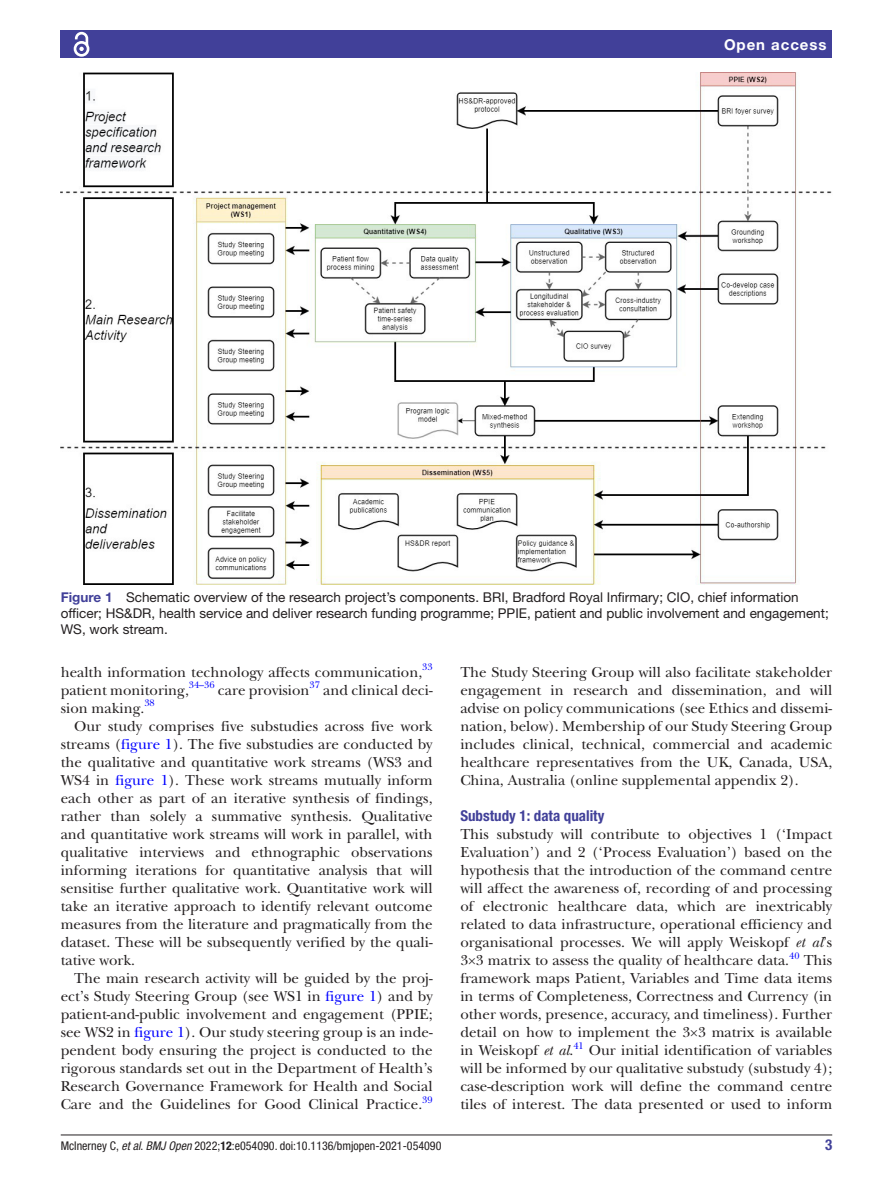
<style>
.page{position:relative;width:893px;height:1191px;background:#fff}
.page>*{position:absolute;margin:0;border:0;box-sizing:border-box;transform-origin:0 0}
.t1{font:15px/18px "New Baskerville";color:#231f20;text-align:justify}
.t2{font:700 condensed 15px "Helvetica Neue LT Std";color:#414099}
.t3{font:700 15px "Helvetica Neue LT Std";letter-spacing:.065em;color:#fff}
.t4{font:13.5px/16.2px "Helvetica Neue LT Std";color:#231f20}
.t5{font:condensed 12px "Helvetica Neue LT Std";color:#231f20}
.t6{font:9.9px "New Baskerville";color:#00f}
.s1{font-weight:700;color:#414099}
.s2{color:#00f}
.s3{font-style:italic}
.s4{font-weight:700}
</style>
<div class="page">
<hr style="left:61px;top:1134px;width:771px;height:1px;background:#231f20">
<div style="left:61px;top:31px;width:771px;height:27px;background:#414099"></div>
<svg style="left:73px;top:31px;width:17px;height:26px"></svg>
<img style="left:61px;top:73px;width:771px;height:511px">
<p class="t3" style="left:724px;top:35px;width:104px">Open access</p>
<p class="t4" style="left:61px;top:588px;width:769px"><span class="s1">Figure 1</span> Schematic overview of the research project’s components. BRI, Bradford Royal Infirmary; CIO, chief information officer; HS&amp;DR, health service and deliver research funding programme; PPIE, patient and public involvement and engagement;<br>WS, work stream.</p>
<p class="t1" style="left:61px;top:663px;width:363px">health information technology affects communication,</p>
<p class="t6" style="left:422px;top:661px;width:12px">33</p>
<p class="t1" style="left:61px;top:681px;width:130px">patient monitoring,</p>
<p class="t6" style="left:189px;top:679px;width:27px">34–36</p>
<p class="t1" style="left:218px;top:681px;width:93px">care provision</p>
<p class="t6" style="left:310px;top:679px;width:12px">37</p>
<p class="t1" style="left:323px;top:681px;width:111px">and clinical deci-</p>
<p class="t1" style="left:61px;top:699px;width:85px">sion making.</p>
<p class="t6" style="left:144px;top:697px;width:12px">38</p>
<p class="t1" style="left:61px;top:717px;width:373px;text-indent:14px">Our study comprises five substudies across five work streams (<span class="s2">figure 1</span>). The five substudies are conducted by the qualitative and quantitative work streams (WS3 and WS4 in <span class="s2">figure 1</span>). These work streams mutually inform each other as part of an iterative synthesis of findings, rather than solely a summative synthesis. Qualitative and quantitative work streams will work in parallel, with qualitative interviews and ethnographic observations informing iterations for quantitative analysis that will sensitise further qualitative work. Quantitative work will take an iterative approach to identify relevant outcome measures from the literature and pragmatically from the dataset. These will be subsequently verified by the quali&shy;tative work.</p>
<p class="t1" style="left:61px;top:969px;width:373px;text-indent:14px">The main research activity will be guided by the proj&shy;ect’s Study Steering Group (see WS1 in <span class="s2">figure 1</span>) and by patient-and-public involvement and engagement (PPIE; see WS2 in <span class="s2">figure 1</span>). Our study steering group is an inde&shy;pendent body ensuring the project is conducted to the rigorous standards set out in the Department of Health’s Research Governance Framework for Health and Social Care and the Guidelines for Good Clinical Practice.</p>
<p class="t6" style="left:422px;top:1093px;width:12px">39</p>
<p class="t1" style="left:460px;top:663px;width:373px">The Study Steering Group will also facilitate stakeholder engagement in research and dissemination, and will advise on policy communications (see Ethics and dissemi&shy;nation, below). Membership of our Study Steering Group includes clinical, technical, commercial and academic healthcare representatives from the UK, Canada, USA, China, Australia (online supplemental appendix 2).</p>
<p class="t2" style="left:460px;top:807px;width:146px">Substudy 1: data quality</p>
<p class="t1" style="left:460px;top:825px;width:373px">This substudy will contribute to objectives 1 (‘Impact Evaluation’) and 2 (‘Process Evaluation’) based on the hypothesis that the introduction of the command centre will affect the awareness of, recording of and processing of electronic healthcare data, which are inextricably related to data infrastructure, operational efficiency and organisational processes. We will apply Weiskopf <span class="s3">et al</span>’s 3×3 matrix to assess the quality of healthcare data.</p>
<p class="t6" style="left:789px;top:949px;width:12px">40</p>
<p class="t1" style="left:460px;top:951px;width:373px;text-indent:343px">This framework maps Patient, Variables and Time data items in terms of Completeness, Correctness and Currency (in other words, presence, accuracy, and timeliness). Further detail on how to implement the 3×3 matrix is available in Weiskopf <span class="s3">et al</span>.</p>
<p class="t6" style="left:573px;top:1039px;width:12px">41</p>
<p class="t1" style="left:460px;top:1041px;width:373px;text-indent:129px">Our initial identification of variables will be informed by our qualitative substudy (substudy 4); case-description work will define the command centre tiles of interest. The data presented or used to inform</p>
<p class="t5" style="left:61px;top:1138px;width:382px">McInerney C, <span class="s3">et al</span>. <span class="s3">BMJ Open</span> 2022;<span class="s4">12</span>:e054090. doi:10.1136/bmjopen-2021-054090</p>
<p class="t2" style="left:825px;top:1135px;width:9px">3</p>
</div>
